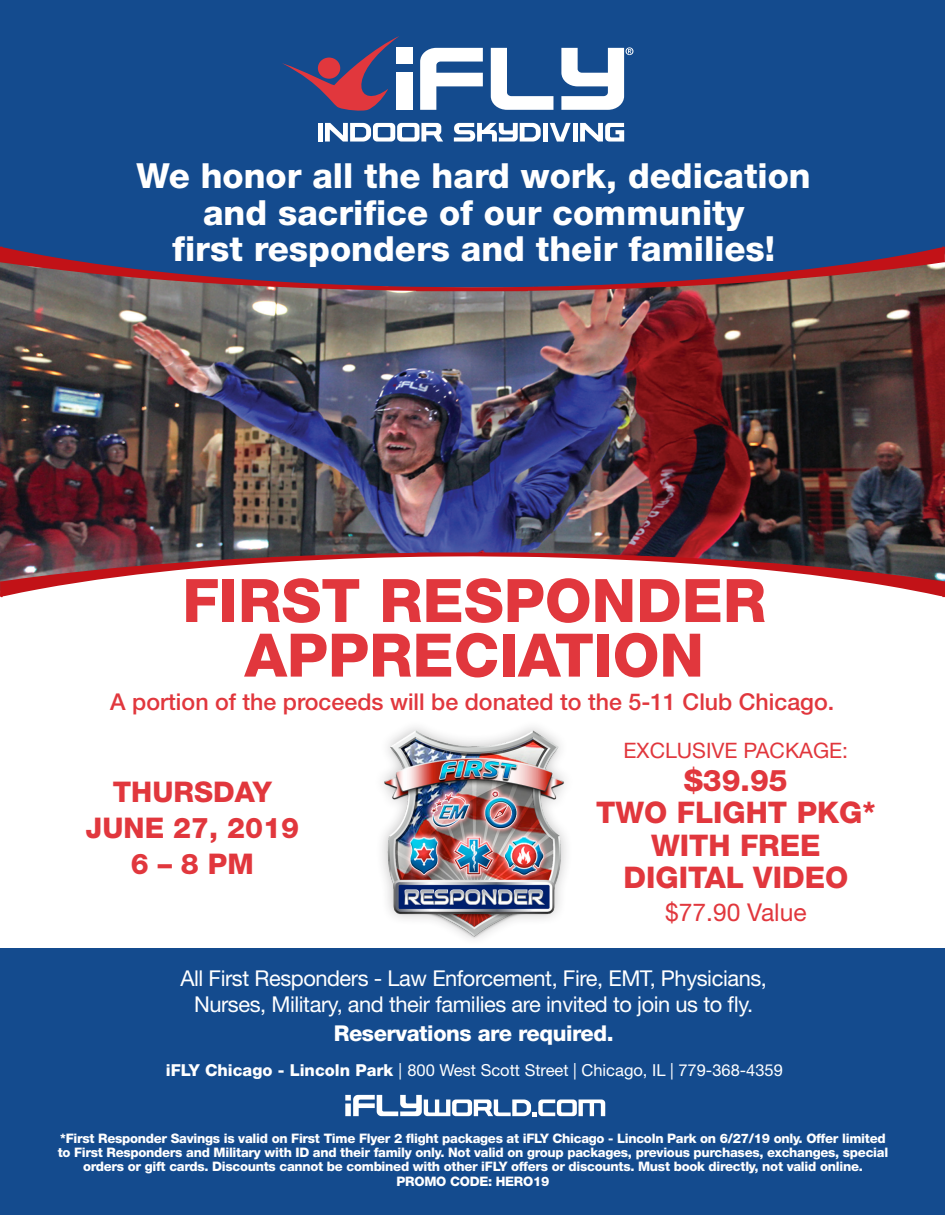
<style>
.page{position:relative;width:945px;height:1215px;background:#fff}
.page>*{position:absolute;margin:0;border:0;box-sizing:border-box;transform-origin:0 0}
.t1{font:800 60px "Helvetica Neue LT Pro";color:#e1373d}
.t2{font:800 34.65px "Helvetica Neue LT Pro";color:#fff}
.t3{font:800 29.85px "Helvetica Neue LT Pro";color:#e1373d}
.t4{font:800 28.5px "Helvetica Neue LT Pro";color:#e1373d}
.t5{font:24.6px "Helvetica Neue LT Pro";color:#e1373d}
.t6{font:500 23.25px "Helvetica Neue LT Pro";color:#e1373d}
.t7{font:21.9px "Helvetica Neue LT Pro";letter-spacing:-.02em;color:#fff}
.t8{font:800 21.9px "Helvetica Neue LT Pro";letter-spacing:-.02em;color:#fff}
.t9{font:21.3px "Helvetica Neue LT Pro";color:#e1373d}
.t10{font:16.5px "Helvetica Neue LT Pro";color:#fff}
.t11{font:800 13.05px/14.2px "Helvetica Neue LT Pro";letter-spacing:-.02em;color:#fff;text-align:center}
.s1{font-weight:800}
</style>
<div class="page">
<div style="left:0;top:0;width:945px;height:310px;background:#144b8e"></div>
<div style="left:0;top:949px;width:945px;height:266px;background:#144b8e"></div>
<img style="left:0;top:291px;width:945px;height:261px">
<svg style="left:0;top:246px;width:945px;height:45px"></svg>
<svg style="left:0;top:552px;width:945px;height:45px"></svg>
<svg style="left:282px;top:36px;width:117px;height:75px"></svg>
<div style="left:318px;top:58px;width:22px;height:21px;background:#e1373d;border-radius:50%"></div>
<svg style="left:491px;top:48px;width:62px;height:62px"></svg>
<svg style="left:420px;top:48px;width:63px;height:62px"></svg>
<div style="left:396px;top:73px;width:16px;height:37px;background:#fff"></div>
<div style="left:396px;top:48px;width:16px;height:16px;background:#fff"></div>
<div style="left:318px;top:123px;width:5px;height:19px;background:#fff"></div>
<svg style="left:325px;top:123px;width:118px;height:19px"></svg>
<svg style="left:454px;top:123px;width:87px;height:19px"></svg>
<div style="left:543px;top:123px;width:5px;height:19px;background:#fff"></div>
<svg style="left:550px;top:123px;width:21px;height:19px"></svg>
<div style="left:573px;top:123px;width:5px;height:19px;background:#fff"></div>
<svg style="left:580px;top:123px;width:44px;height:19px"></svg>
<svg style="left:561px;top:47px;width:72px;height:63px"></svg>
<img style="left:382px;top:727px;width:185px;height:212px">
<svg style="left:345px;top:1095px;width:260px;height:21px"></svg>
<p class="t2" style="left:137px;top:156px;width:676px">We honor all the hard work, dedication</p>
<p class="t2" style="left:203px;top:192px;width:543px">and sacrifice of our community</p>
<p class="t2" style="left:172px;top:228px;width:604px">first responders and their families!</p>
<p class="t1" style="left:182px;top:565px;width:585px">FIRST RESPONDER</p>
<p class="t1" style="left:245px;top:620px;width:461px">APPRECIATION</p>
<p class="t6" style="left:110px;top:688px;width:726px">A portion of the proceeds will be donated to the 5-11 Club Chicago.</p>
<p class="t4" style="left:113px;top:775px;width:160px">THURSDAY</p>
<p class="t4" style="left:86px;top:811px;width:215px">JUNE 27, 2019</p>
<p class="t4" style="left:131px;top:847px;width:125px">6 – 8 PM</p>
<p class="t9" style="left:624px;top:737px;width:226px">EXCLUSIVE PACKAGE:</p>
<p class="t3" style="left:684px;top:762px;width:105px">$39.95</p>
<p class="t3" style="left:596px;top:795px;width:281px">TWO FLIGHT PKG*</p>
<p class="t3" style="left:651px;top:827px;width:171px">WITH FREE</p>
<p class="t3" style="left:623px;top:860px;width:226px">DIGITAL VIDEO</p>
<p class="t5" style="left:665px;top:897px;width:143px">$77.90 Value</p>
<p class="t7" style="left:180px;top:964px;width:588px">All First Responders - Law Enforcement, Fire, EMT, Physicians,</p>
<p class="t7" style="left:194px;top:990px;width:561px">Nurses, Military, and their families are invited to join us to fly.</p>
<p class="t8" style="left:334px;top:1020px;width:281px">Reservations are required.</p>
<p class="t10" style="left:166px;top:1060px;width:619px"><span class="s1">iFLY Chicago - Lincoln Park</span> | 800 West Scott Street | Chicago, IL | 779-368-4359</p>
<p class="t11" style="left:58px;top:1131px;width:832px">*First Responder Savings is valid on First Time Flyer 2 flight packages at iFLY Chicago - Lincoln Park on 6/27/19 only. Offer limited to First Responders and Military with ID and their family only. Not valid on group packages, previous purchases, exchanges, special orders or gift cards. Discounts cannot be combined with other iFLY offers or discounts. Must book directly, not valid online.<br>PROMO CODE: HERO19</p>
</div>
